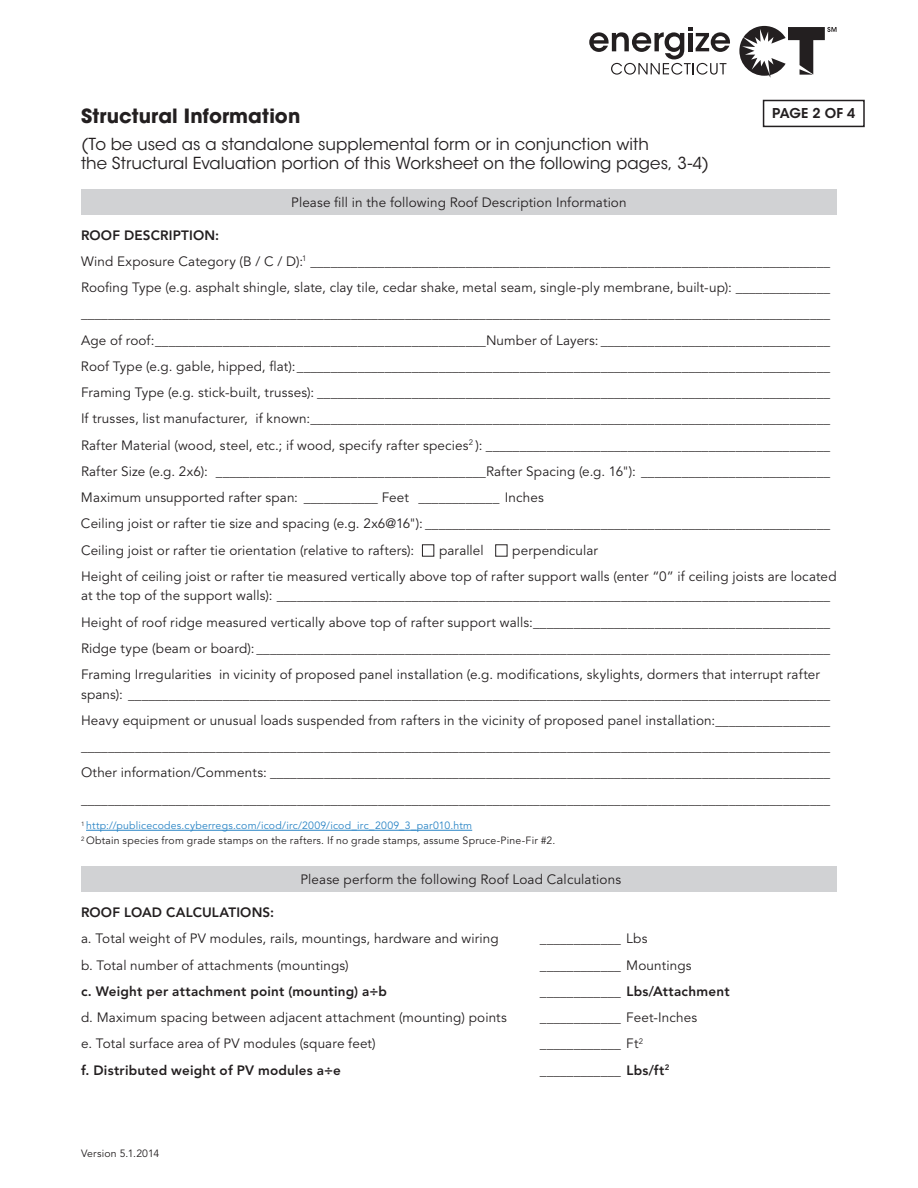
<style>
.page{position:relative;width:918px;height:1188px;background:#fff}
.page>*{position:absolute;margin:0;border:0;box-sizing:border-box;transform-origin:0 0}
.Introduction{font:700 19.5px "Avant Garde";letter-spacing:.005em;color:#231f20}
.Introduction-2{font:16.5px/19.5px "ITC Avant Garde Std";color:#231f20}
.Body_Copy{font:13.5px/19.5px "Avenir LT Std";letter-spacing:.01em;color:#231f20}
.Body_Copy-2{font:800 13.5px "Avenir LT Std";letter-spacing:.015em;color:#231f20}
.New_Headline_continu{font:600 13.5px "ITC Avant Garde Std";letter-spacing:-.005em;color:#231f20}
.Body_Copy-3{font:10.5px "Avenir LT Std";letter-spacing:.02em;color:#231f20}
.Body_Copy-4{font:10.5px "Avenir LT Std";letter-spacing:.02em;color:#2783c5}
</style>
<div class="page">
<svg style="left:589px;top:27px;width:141px;height:48px"></svg>
<svg style="left:739px;top:26px;width:98px;height:52px"></svg>
<div style="left:763px;top:100px;width:102px;height:27px;border:2px solid #231f20"></div>
<div style="left:81px;top:189px;width:756px;height:25px;background:#d1d2d4"></div>
<div style="left:81px;top:867px;width:756px;height:25px;background:#d1d2d4"></div>
<hr style="left:86px;top:830px;width:386px;height:1px;background:#2783c5">
<div style="left:422px;top:544px;width:12px;height:13px;border:1px solid #231f20"></div>
<div style="left:495px;top:544px;width:12px;height:13px;border:1px solid #231f20"></div>
<p class="Introduction" style="left:81px;top:104px;width:221px">Structural Information</p>
<p class="Introduction-2" style="left:81px;top:134px;width:630px">(To be used as a standalone supplemental form or in conjunction with<br>the Structural Evaluation portion of this Worksheet on the following pages, 3-4)</p>
<p class="Body_Copy" style="left:291px;top:193px;width:337px">Please fill in the following Roof Description Information</p>
<p class="New_Headline_continu" style="left:772px;top:105px;width:85px">PAGE 2 OF 4</p>
<p class="Body_Copy-2" style="left:81px;top:227px;width:140px">ROOF DESCRIPTION:</p>
<p class="Body_Copy" style="left:81px;top:252px;width:751px">Wind Exposure Category (B / C / D):<sup>1</sup> _____________________________________________________________________________</p>
<p class="Body_Copy" style="left:81px;top:278px;width:751px">Roofing Type (e.g. asphalt shingle, slate, clay tile, cedar shake, metal seam, single-ply membrane, built-up): ______________</p>
<p class="Body_Copy" style="left:81px;top:304px;width:751px">_______________________________________________________________________________________________________________</p>
<p class="Body_Copy" style="left:81px;top:331px;width:751px">Age of roof:_________________________________________________Number of Layers: __________________________________</p>
<p class="Body_Copy" style="left:81px;top:357px;width:751px">Roof Type (e.g. gable, hipped, flat):_______________________________________________________________________________</p>
<p class="Body_Copy" style="left:81px;top:383px;width:751px">Framing Type (e.g. stick-built, trusses): ____________________________________________________________________________</p>
<p class="Body_Copy" style="left:81px;top:409px;width:751px">If trusses, list manufacturer, if known:_____________________________________________________________________________</p>
<p class="Body_Copy" style="left:81px;top:436px;width:751px">Rafter Material (wood, steel, etc.; if wood, specify rafter species<sup>2</sup> ): ___________________________________________________</p>
<p class="Body_Copy" style="left:81px;top:462px;width:751px">Rafter Size (e.g. 2x6): ________________________________________Rafter Spacing (e.g. 16"): ____________________________</p>
<p class="Body_Copy" style="left:81px;top:488px;width:464px">Maximum unsupported rafter span: ___________ Feet ____________ Inches</p>
<p class="Body_Copy" style="left:81px;top:514px;width:751px">Ceiling joist or rafter tie size and spacing (e.g. 2x6@16"): ____________________________________________________________</p>
<p class="Body_Copy" style="left:81px;top:541px;width:335px">Ceiling joist or rafter tie orientation (relative to rafters):</p>
<p class="Body_Copy" style="left:439px;top:541px;width:46px">parallel</p>
<p class="Body_Copy" style="left:512px;top:541px;width:87px">perpendicular</p>
<p class="Body_Copy" style="left:81px;top:567px;width:757px">Height of ceiling joist or rafter tie measured vertically above top of rafter support walls (enter “0” if ceiling joists are located at the top of the support walls): __________________________________________________________________________________</p>
<p class="Body_Copy" style="left:81px;top:613px;width:751px">Height of roof ridge measured vertically above top of rafter support walls:____________________________________________</p>
<p class="Body_Copy" style="left:81px;top:639px;width:751px">Ridge type (beam or board): _____________________________________________________________________________________</p>
<p class="Body_Copy" style="left:81px;top:665px;width:751px">Framing Irregularities in vicinity of proposed panel installation (e.g. modifications, skylights, dormers that interrupt rafter spans): ________________________________________________________________________________________________________</p>
<p class="Body_Copy" style="left:81px;top:711px;width:751px">Heavy equipment or unusual loads suspended from rafters in the vicinity of proposed panel installation:_________________</p>
<p class="Body_Copy" style="left:81px;top:737px;width:751px">_______________________________________________________________________________________________________________</p>
<p class="Body_Copy" style="left:81px;top:763px;width:751px">Other information/Comments: ___________________________________________________________________________________</p>
<p class="Body_Copy" style="left:81px;top:790px;width:751px">_______________________________________________________________________________________________________________</p>
<p class="Body_Copy-4" style="left:81px;top:820px;width:393px"><sup>1</sup> http://publicecodes.cyberregs.com/icod/irc/2009/icod_irc_2009_3_par010.htm</p>
<p class="Body_Copy-3" style="left:81px;top:835px;width:476px"><sup>2</sup> Obtain species from grade stamps on the rafters. If no grade stamps, assume Spruce-Pine-Fir #2.</p>
<p class="Body_Copy" style="left:301px;top:870px;width:322px">Please perform the following Roof Load Calculations</p>
<p class="Body_Copy-2" style="left:81px;top:905px;width:195px">ROOF LOAD CALCULATIONS:</p>
<p class="Body_Copy" style="left:81px;top:929px;width:419px">a. Total weight of PV modules, rails, mountings, hardware and wiring</p>
<p class="Body_Copy" style="left:540px;top:929px;width:109px">____________ Lbs</p>
<p class="Body_Copy" style="left:81px;top:956px;width:269px">b. Total number of attachments (mountings)</p>
<p class="Body_Copy" style="left:540px;top:956px;width:153px">____________ Mountings</p>
<p class="Body_Copy-2" style="left:81px;top:983px;width:307px">c. Weight per attachment point (mounting) a÷b</p>
<p class="Body_Copy-2" style="left:540px;top:983px;width:191px">____________ Lbs/Attachment</p>
<p class="Body_Copy" style="left:81px;top:1008px;width:427px">d. Maximum spacing between adjacent attachment (mounting) points</p>
<p class="Body_Copy" style="left:540px;top:1008px;width:159px">____________ Feet-Inches</p>
<p class="Body_Copy" style="left:81px;top:1034px;width:296px">e. Total surface area of PV modules (square feet)</p>
<p class="Body_Copy" style="left:540px;top:1034px;width:105px">____________ Ft<sup>2</sup></p>
<p class="Body_Copy-2" style="left:81px;top:1062px;width:261px">f. Distributed weight of PV modules a÷e</p>
<p class="Body_Copy-2" style="left:540px;top:1062px;width:131px">____________ Lbs/ft<sup>2</sup></p>
<p class="Body_Copy-3" style="left:81px;top:1148px;width:80px">Version 5.1.2014</p>
</div>
